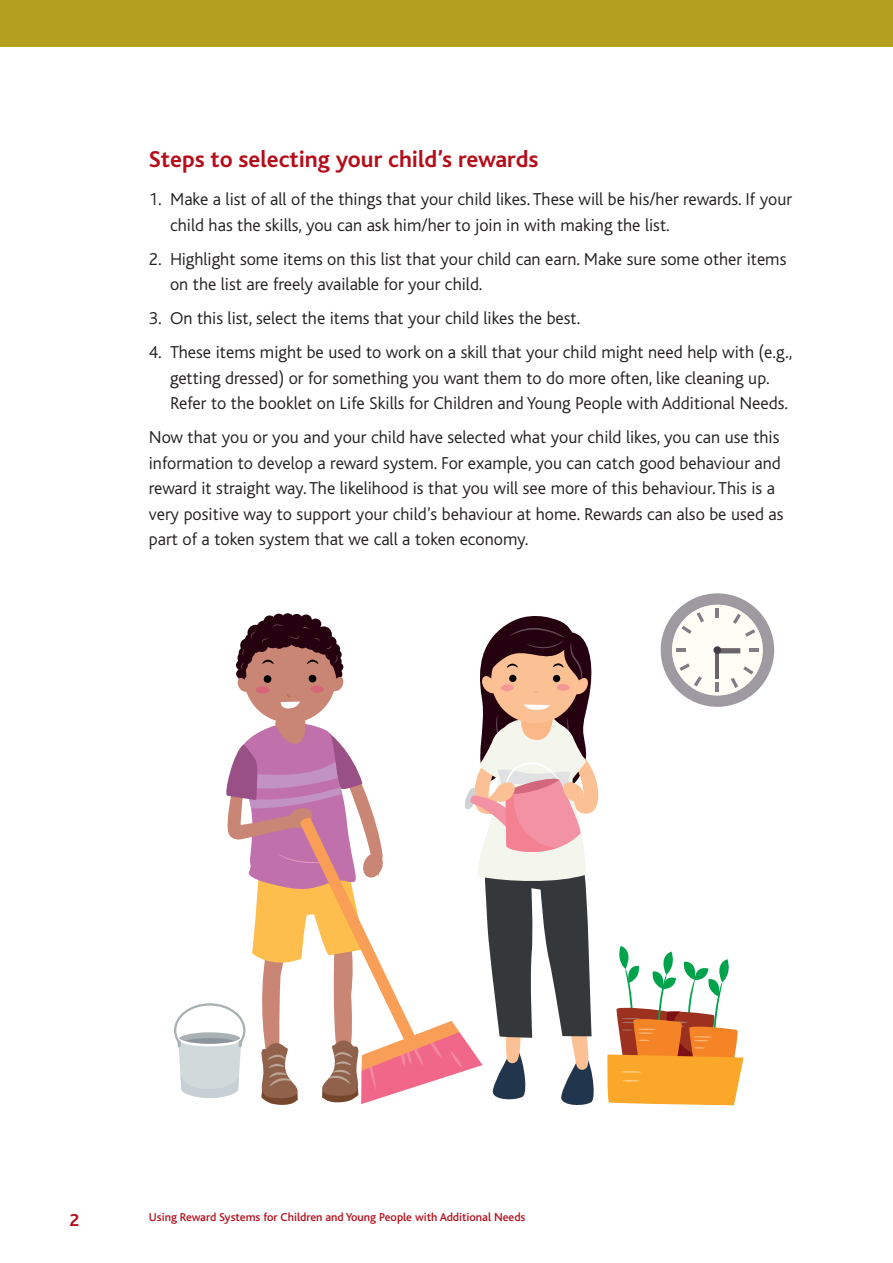
<style>
.page{position:relative;width:893px;height:1263px;background:#fff}
.page>*{position:absolute;margin:0;border:0;box-sizing:border-box;transform-origin:0 0}
.t1{font:700 24px "Bliss";color:#b50e1a}
.t2{font:700 18.15px "Bliss";color:#b50e1a}
.Body_points{font:300 18px/25.5px "Bliss";color:#231f20}
.Body__4{font:300 18px/25.5px "Bliss";color:#231f20}
.t3{font:500 12px "Bliss";color:#b50e1a}
</style>
<div class="page">
<div style="left:0;top:0;width:893px;height:47px;background:#b4a01e"></div>
<div style="left:661px;top:593px;width:113px;height:114px;background:#9f9aa1;border-radius:50%"></div>
<div style="left:672px;top:605px;width:91px;height:90px;background:#fffef6;border-radius:50%"></div>
<hr style="left:749px;top:648px;width:10px;height:4px;background:#827d84">
<svg style="left:174px;top:608px;width:581px;height:498px"></svg>
<h3 class="t1" style="left:149px;top:147px;width:391px">Steps to selecting your child’s rewards</h3>
<p class="Body_points" style="left:170px;top:187px;width:623px;text-indent:-21px">1. Make a list of all of the things that your child likes. These will be his/her rewards. If your child has the skills, you can ask him/her to join in with making the list.</p>
<p class="Body_points" style="left:170px;top:247px;width:618px;text-indent:-21px">2. Highlight some items on this list that your child can earn. Make sure some other items on the list are freely available for your child.</p>
<p class="Body_points" style="left:149px;top:306px;width:433px">3. On this list, select the items that your child likes the best.</p>
<p class="Body_points" style="left:170px;top:340px;width:624px;text-indent:-21px">4. These items might be used to work on a skill that your child might need help with (e.g., getting dressed) or for something you want them to do more often, like cleaning up.<br>Refer to the booklet on Life Skills for Children and Young People with Additional Needs.</p>
<p class="Body__4" style="left:149px;top:425px;width:636px">Now that you or you and your child have selected what your child likes, you can use this information to develop a reward system. For example, you can catch good behaviour and reward it straight way. The likelihood is that you will see more of this behaviour. This is a very positive way to support your child’s behaviour at home. Rewards can also be used as part of a token system that we call a token economy.</p>
<p class="t2" style="left:69px;top:1210px;width:11px">2</p>
<p class="t3" style="left:149px;top:1211px;width:378px">Using Reward Systems for Children and Young People with Additional Needs</p>
</div>
